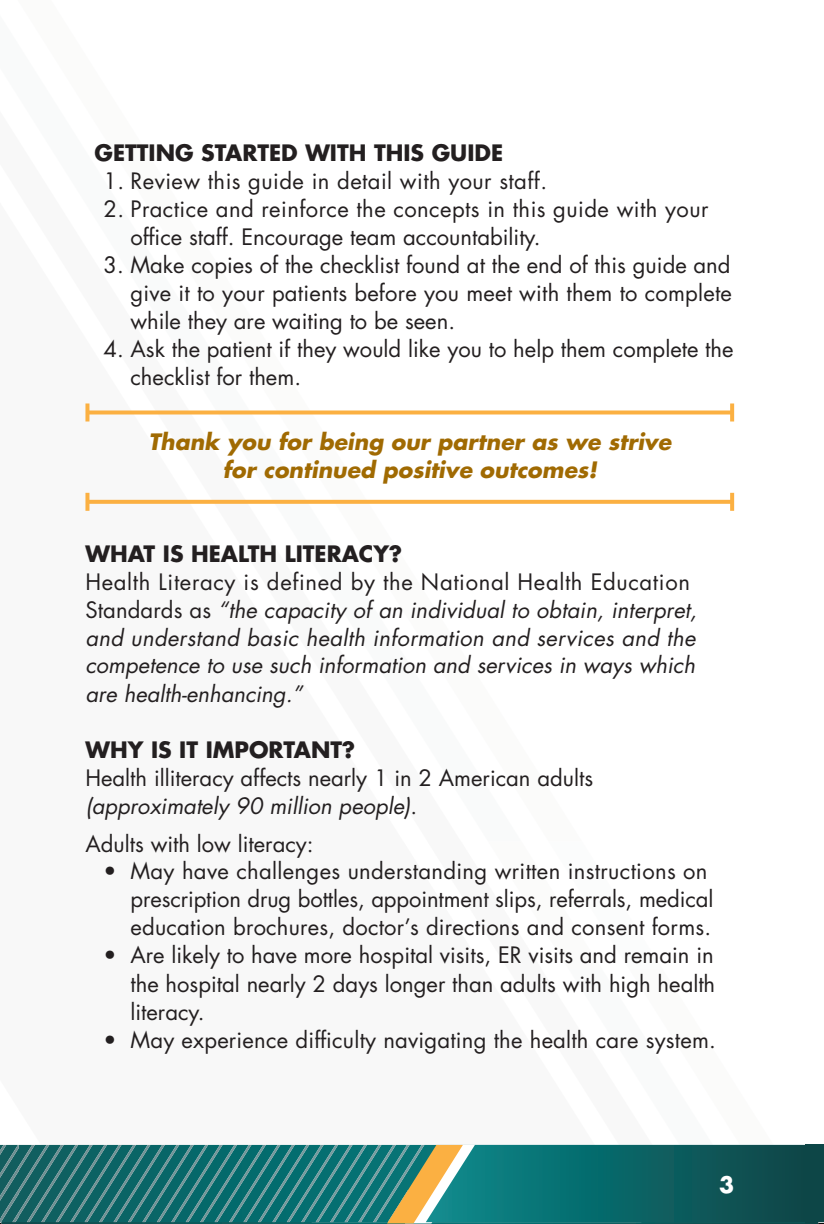
<style>
.page{position:relative;width:824px;height:1224px;background:#fff}
.page>*{position:absolute;margin:0;border:0;box-sizing:border-box;transform-origin:0 0}
.t1{font:22px/28px "Futura Std";color:#231f20}
.t2{font:italic 22px/27.6px "Futura Std";letter-spacing:.005em;color:#231f20}
.t3{font:22px/28px "Futura Std";letter-spacing:.02em;color:#231f20}
.t4{font:700 22px "Futura Std";color:#231f20}
.t5{font:italic 700 22px/28px "Futura Std";color:#a06a02;text-align:center}
.t6{font:700 22px "Futura Std";color:#fff}
.s1{font-style:normal}
.s2{font-style:italic}
</style>
<div class="page">
<svg style="left:89px;top:410px;width:640px;height:4px;background:#fbb959"></svg>
<svg style="left:85px;top:403px;width:4px;height:18px"></svg>
<svg style="left:729px;top:403px;width:4px;height:18px"></svg>
<svg style="left:89px;top:500px;width:640px;height:4px;background:#fab34a"></svg>
<svg style="left:85px;top:493px;width:4px;height:18px"></svg>
<svg style="left:729px;top:493px;width:4px;height:18px"></svg>
<div style="left:804px;top:1144px;width:19px;height:79px;background:#0d4647"></div>
<svg style="left:817px;top:1222px;width:7px;height:2px"></svg>
<svg style="left:0;top:1144px;width:807px;height:80px;background:#257371"></svg>
<h2 class="t4" style="left:94px;top:138px;width:410px">GETTING STARTED WITH THIS GUIDE</h2>
<p class="t3" style="left:103px;top:167px;width:445px">1. Review this guide in detail with your staff.</p>
<p class="t3" style="left:130px;top:195px;width:579px;text-indent:-27px">2. Practice and reinforce the concepts in this guide with your office staff. Encourage team accountability.</p>
<p class="t1" style="left:130px;top:251px;width:602px;text-align:justify;text-indent:-27px">3. Make copies of the checklist found at the end of this guide and give it to your patients before you meet with them to complete while they are waiting to be seen.</p>
<p class="t1" style="left:130px;top:335px;width:604px;text-indent:-27px">4. Ask the patient if they would like you to help them complete the checklist for them.</p>
<p class="t5" style="left:148px;top:428px;width:524px">Thank you for being our partner as we strive for continued positive outcomes!</p>
<h2 class="t4" style="left:85px;top:539px;width:318px">WHAT IS HEALTH LITERACY?</h2>
<p class="t2" style="left:85px;top:568px;width:612px"><span class="s1">Health Literacy is defined by the National Health Education Standards as</span> “the capacity of an individual to obtain, interpret, and understand basic health information and services and the competence to use such information and services in ways which</p>
<p class="t2" style="left:85px;top:680px;width:218px">are health-enhancing.”</p>
<h2 class="t4" style="left:85px;top:735px;width:271px">WHY IS IT IMPORTANT?</h2>
<p class="t1" style="left:85px;top:764px;width:509px">Health illiteracy affects nearly 1 in 2 American adults <span class="s2">(approximately 90 million people)</span>.</p>
<p class="t1" style="left:85px;top:829px;width:229px">Adults with low literacy:</p>
<p class="t1" style="left:130px;top:857px;width:584px;text-indent:-27px">• May have challenges understanding written instructions on prescription drug bottles, appointment slips, referrals, medical education brochures, doctor’s directions and consent forms.</p>
<p class="t1" style="left:130px;top:941px;width:586px;text-align:justify;text-indent:-27px">• Are likely to have more hospital visits, ER visits and remain in the hospital nearly 2 days longer than adults with high health literacy.</p>
<p class="t1" style="left:103px;top:1025px;width:613px">• May experience difficulty navigating the health care system.</p>
<p class="t6" style="left:718px;top:1170px;width:17px">3</p>
</div>
